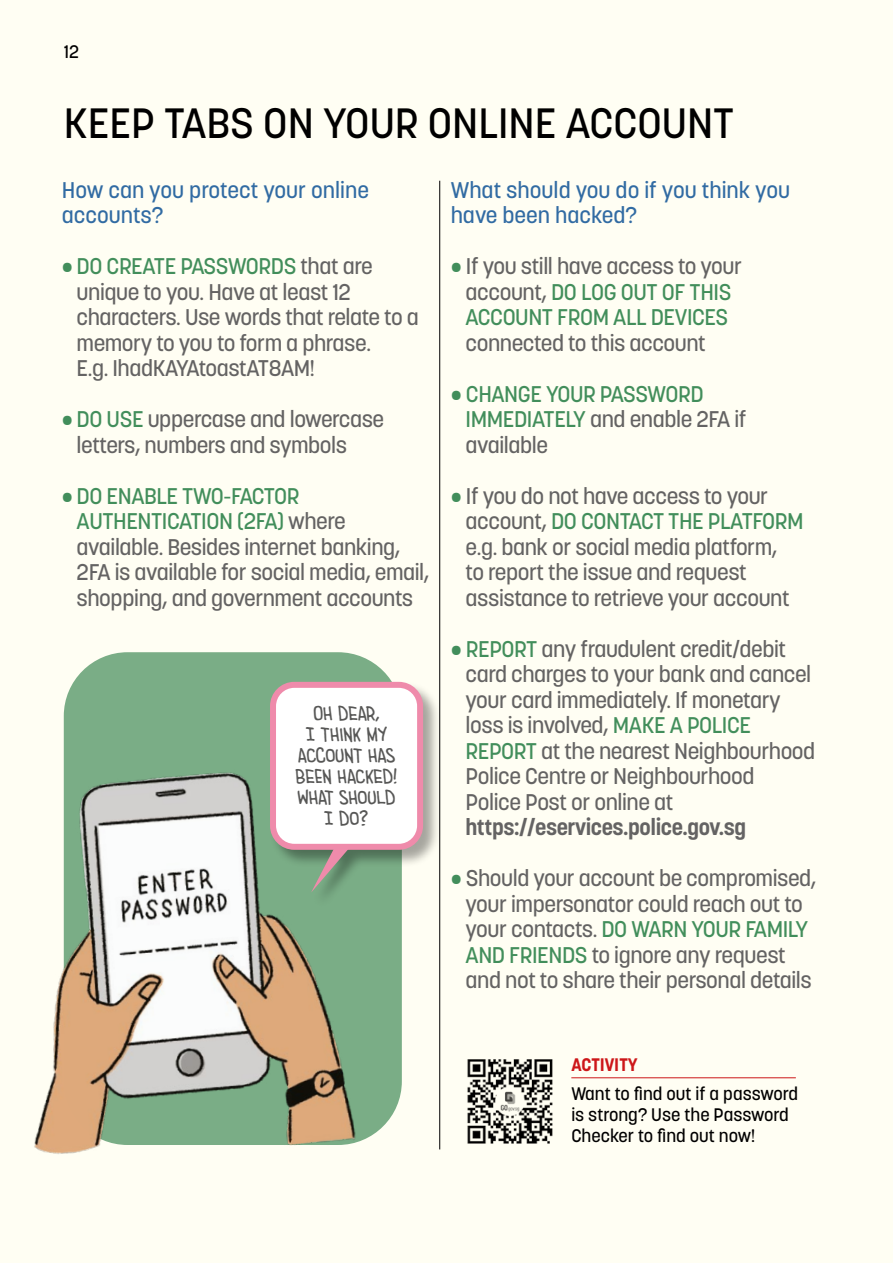
<style>
.page{position:relative;width:893px;height:1263px;background:#fffef3}
.page>*{position:absolute;margin:0;border:0;box-sizing:border-box;transform-origin:0 0}
.t1{font:500 42px "Korolev";color:#000}
.t2{font:500 22.5px/25.5px "Korolev";letter-spacing:-.02em;color:#646363}
.t3{font:500 22.5px/25.5px "Korolev";letter-spacing:-.02em;color:#428e5b;text-align:center}
.t4{font:500 22.5px/25.5px "Korolev";color:#316ba3}
.t5{font:700 22.5px "Korolev";letter-spacing:-.02em;color:#646363}
.t6{font:21px/21px "Imaginary Friend BB";color:#575756;text-align:center}
.t7{font:500 18px/21px "Korolev";color:#000}
.t8{font:700 18px "Korolev";color:#cd1719}
.s1{color:#428e5b}
.s2{color:#646363}
</style>
<div class="page">
<hr style="left:439px;top:181px;width:1px;height:968px;background:#000">
<div style="left:64px;top:652px;width:338px;height:493px;background:#7aad86;border-radius:64px"></div>
<img style="left:34px;top:706px;width:368px;height:448px">
<div style="left:269px;top:681px;width:172px;height:227px;background:#000;opacity:.35"></div>
<svg style="left:311px;top:850px;width:50px;height:42px"></svg>
<div style="left:273px;top:685px;width:147px;height:162px;background:#fff;border-radius:21px"></div>
<div style="left:270px;top:682px;width:153px;height:168px;border:6px solid #ef8bab;border-radius:21px"></div>
<img style="left:467px;top:1059px;width:86px;height:85px">
<hr style="left:571px;top:1077px;width:225px;height:1px;background:#cd1719">
<p class="t7" style="left:64px;top:41px;width:17px">12</p>
<h1 class="t1" style="left:64px;top:97px;width:672px">KEEP TABS ON YOUR ONLINE ACCOUNT</h1>
<p class="t4" style="left:62px;top:177px;width:309px">How can you protect your online accounts?</p>
<p class="t2" style="left:77px;top:254px;width:344px;text-indent:-15px"><span class="s1">• DO CREATE PASSWORDS</span> that are unique to you. Have at least 12 characters. Use words that relate to a memory to you to form a phrase.<br>E.g. IhadKAYAtoastAT8AM!</p>
<p class="t2" style="left:77px;top:407px;width:309px;text-indent:-15px"><span class="s1">• DO USE</span> uppercase and lowercase letters, numbers and symbols</p>
<p class="t2" style="left:77px;top:483px;width:354px;text-indent:-15px"><span class="s1">• DO ENABLE TWO-FACTOR AUTHENTICATION (2FA)</span> where available. Besides internet banking, 2FA is available for social media, email, shopping, and government accounts</p>
<p class="t6" style="left:296px;top:703px;width:103px">OH DEAR,<br>I THINK MY<br>ACCOUNT HAS<br>BEEN HACKED!<br>WHAT SHOULD<br>I DO?</p>
<p class="t4" style="left:451px;top:177px;width:341px">What should you do if you think you have been hacked?</p>
<p class="t3" style="left:451px;top:254px;width:293px">• <span class="s2">If you still have access to your account,</span> DO LOG OUT OF THIS<br>ACCOUNT FROM ALL DEVICES</p>
<p class="t2" style="left:466px;top:330px;width:242px">connected to this account</p>
<p class="t3" style="left:466px;top:381px;width:282px;text-align:left;text-indent:-15px">• CHANGE YOUR PASSWORD<br>IMMEDIATELY <span class="s2">and enable 2FA if available</span></p>
<p class="t2" style="left:466px;top:483px;width:340px;text-indent:-15px"><span class="s1">•</span> If you do not have access to your account, <span class="s1">DO CONTACT THE PLATFORM </span>e.g. bank or social media platform,<br>to report the issue and request assistance to retrieve your account</p>
<p class="t2" style="left:466px;top:636px;width:351px;text-indent:-15px"><span class="s1">• REPORT</span> any fraudulent credit/debit card charges to your bank and cancel your card immediately. If monetary loss is involved, <span class="s1">MAKE A POLICE REPORT</span> at the nearest Neighbourhood Police Centre or Neighbourhood Police Post or online at</p>
<p class="t5" style="left:466px;top:813px;width:282px">https://eservices.police.gov.sg</p>
<p class="t2" style="left:466px;top:866px;width:352px;text-indent:-15px"><span class="s1">•</span> Should your account be compromised, your impersonator could reach out to your contacts. <span class="s1">DO WARN YOUR FAMILY AND FRIENDS</span> to ignore any request and not to share their personal details</p>
<p class="t8" style="left:571px;top:1053px;width:68px">ACTIVITY</p>
<p class="t7" style="left:571px;top:1083px;width:228px">Want to find out if a password is strong? Use the Password<br>Checker to find out now!</p>
</div>
